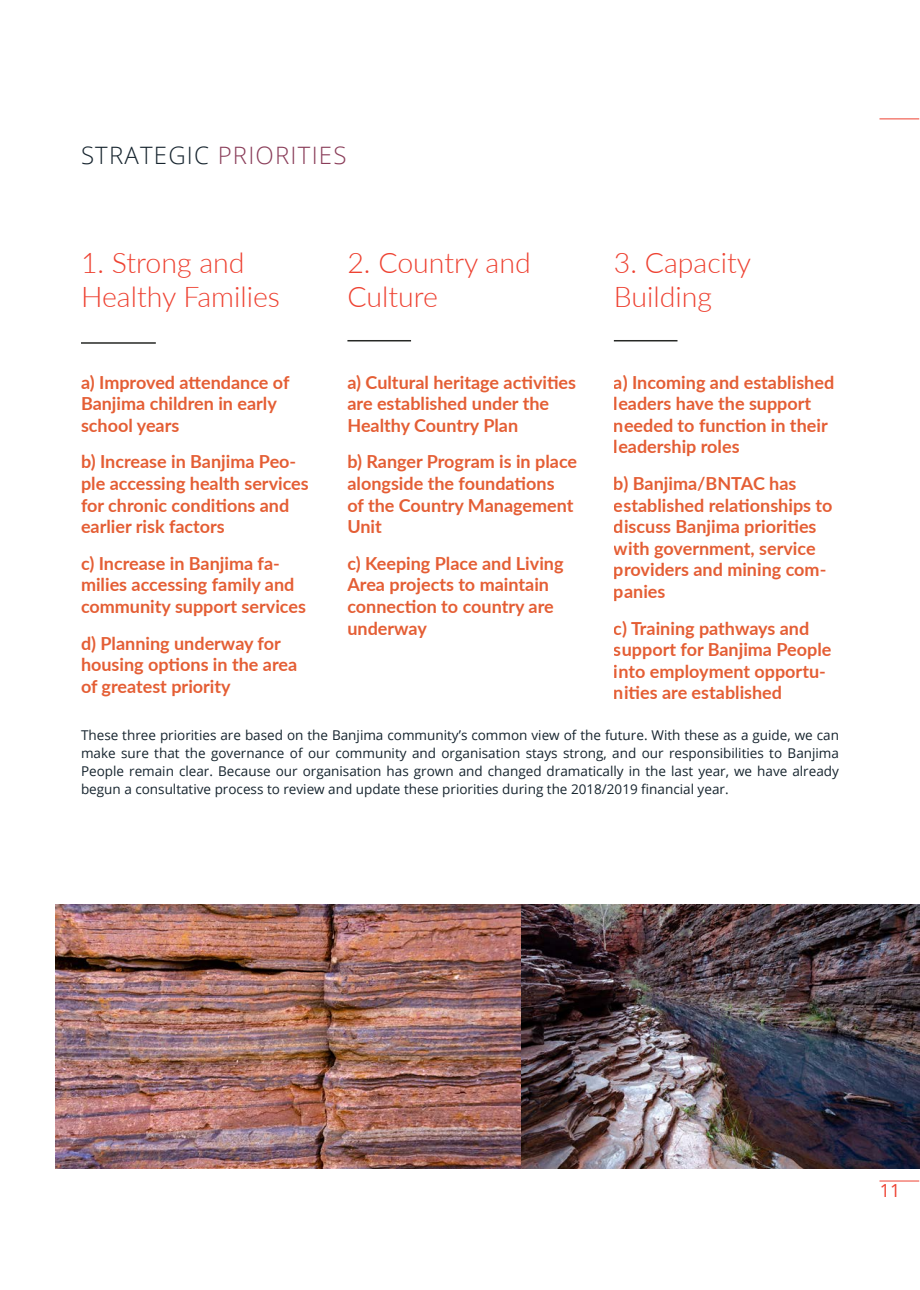
<style>
.page{position:relative;width:920px;height:1290px;background:#fff}
.page>*{position:absolute;margin:0;border:0;box-sizing:border-box;transform-origin:0 0}
.Numeri_callout{font:300 28.5px/34.2px "Lato";color:#ee4232}
.Chapter_Title_-_Alig{font:300 24px "Open Sans";letter-spacing:.05em;color:#8a3d59}
.t1{font:700 18px/21.6px "Lato";color:#e45c32}
.t2{font:18px "Open Sans";color:#ee4232}
.Body_Text{font:13.5px/18px "Open Sans";color:#16242e;text-align:justify}
.s1{color:#16242e}
</style>
<div class="page">
<hr style="left:879px;top:119px;width:40px;height:1px;background:#ee4232">
<hr style="left:879px;top:1181px;width:40px;height:1px;background:#ee4232">
<hr style="left:81px;top:342px;width:75px;height:2px;background:#262825">
<hr style="left:347px;top:340px;width:64px;height:1px;background:#262825">
<hr style="left:614px;top:340px;width:63px;height:1px;background:#262825">
<img style="left:56px;top:905px;width:864px;height:263px">
<p class="Chapter_Title_-_Alig" style="left:81px;top:138px;width:267px"><span class="s1">STRATEGIC</span> PRIORITIES</p>
<p class="Numeri_callout" style="left:81px;top:244px;width:165px">1. Strong and</p>
<p class="Numeri_callout" style="left:81px;top:279px;width:201px">Healthy Families</p>
<p class="t1" style="left:81px;top:370px;width:210px">a) Improved attendance of<br>Banjima children in early school years</p>
<p class="t1" style="left:81px;top:450px;width:229px">b) Increase in Banjima Peo&shy;ple accessing health services for chronic conditions and earlier risk factors</p>
<p class="t1" style="left:81px;top:552px;width:226px">c) Increase in Banjima fa&shy;milies accessing family and community support services</p>
<p class="t1" style="left:81px;top:631px;width:218px">d) Planning underway for housing options in the area of greatest priority</p>
<p class="Numeri_callout" style="left:347px;top:244px;width:185px">2. Country and<br>Culture</p>
<p class="Numeri_callout" style="left:614px;top:244px;width:139px">3. Capacity<br>Building</p>
<p class="t1" style="left:347px;top:370px;width:230px">a) Cultural heritage activities are established under the<br>Healthy Country Plan</p>
<p class="t1" style="left:347px;top:450px;width:231px">b) Ranger Program is in place alongside the foundations<br>of the Country Management<br>Unit</p>
<p class="t1" style="left:347px;top:552px;width:218px">c) Keeping Place and Living<br>Area projects to maintain connection to country are underway</p>
<p class="t1" style="left:614px;top:370px;width:222px">a) Incoming and established leaders have the support needed to function in their leadership roles</p>
<p class="t1" style="left:614px;top:472px;width:220px">b) Banjima/BNTAC has established relationships to discuss Banjima priorities with government, service providers and mining com&shy;panies</p>
<p class="t1" style="left:614px;top:616px;width:219px">c) Training pathways and support for Banjima People into employment opportu&shy;nities are established</p>
<p class="Body_Text" style="left:81px;top:725px;width:759px">These three priorities are based on the Banjima community’s common view of the future. With these as a guide, we can make sure that the governance of our community and organisation stays strong, and our responsibilities to Banjima People remain clear. Because our organisation has grown and changed dramatically in the last year, we have already begun a consultative process to review and update these priorities during the 2018/2019 financial year.</p>
<p class="t2" style="left:880px;top:1178px;width:22px">11</p>
</div>
